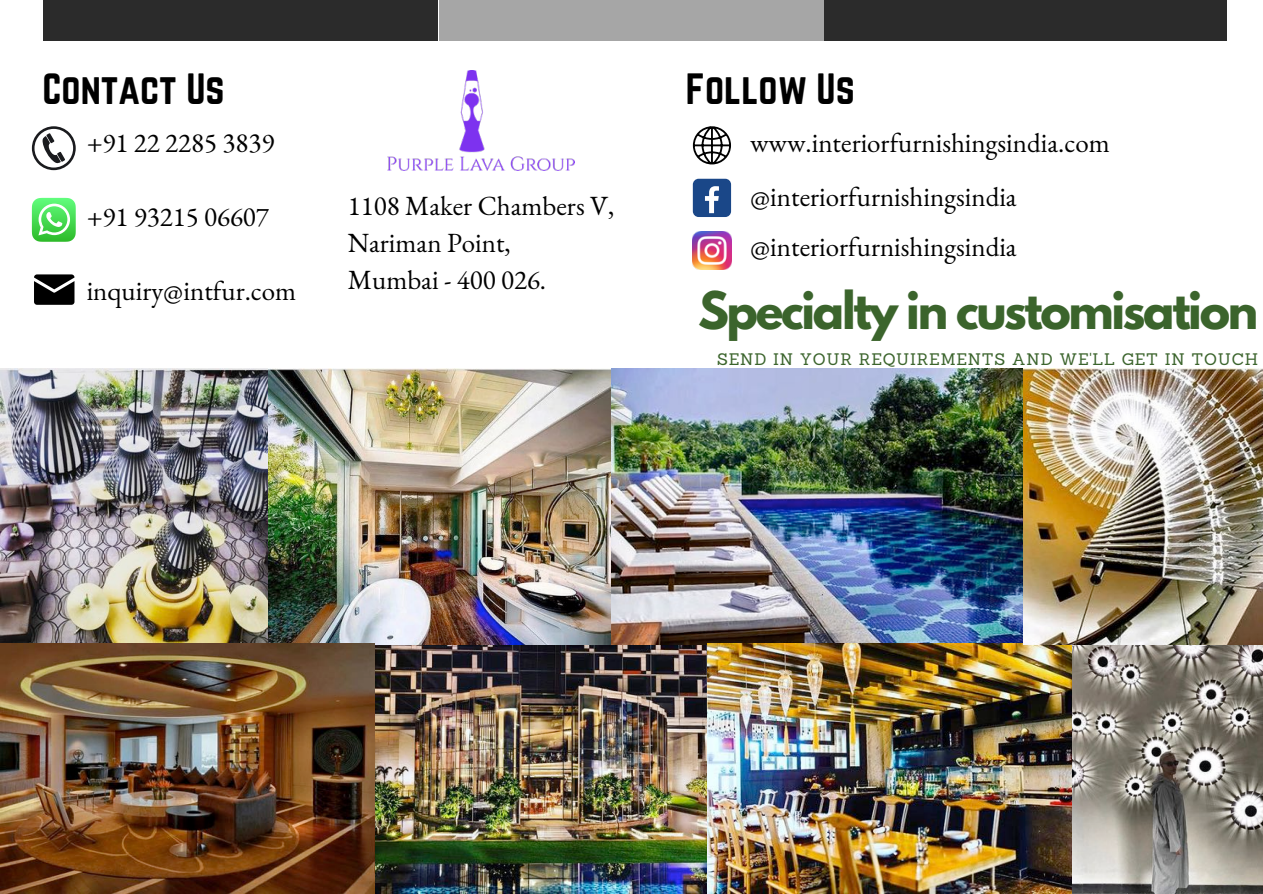
<style>
.page{position:relative;width:1263px;height:894px;background:#fff}
.page>*{position:absolute;margin:0;border:0;box-sizing:border-box;transform-origin:0 0}
.t1{font:700 45.9px "League Spartan";letter-spacing:-.05em;color:#3b642c}
.t2{font:38.25px "Norwester";color:#000}
.t3{font:27px/37px "EB Garamond";color:#000}
.t4{font:16.2px "Sanchez";letter-spacing:.05em;color:#3b642c}
</style>
<div class="page">
<img style="left:0;top:368px;width:1262px;height:275px">
<img style="left:0;top:643px;width:1072px;height:250px">
<img style="left:1072px;top:643px;width:190px;height:250px">
<div style="left:693px;top:179px;width:38px;height:38px;background:#1a4788;border-radius:6px"></div>
<svg style="left:705px;top:186px;width:14px;height:27px"></svg>
<img style="left:693px;top:231px;width:38px;height:38px">
<svg style="left:693px;top:126px;width:38px;height:38px"></svg>
<svg style="left:32px;top:198px;width:44px;height:44px;background:#6fe378"></svg>
<svg style="left:32px;top:126px;width:44px;height:44px"></svg>
<svg style="left:34px;top:274px;width:40px;height:31px"></svg>
<img style="left:388px;top:70px;width:186px;height:100px">
<div style="left:44px;top:0;width:394px;height:41px;background:#2b2b2b"></div>
<div style="left:824px;top:0;width:402px;height:41px;background:#2b2b2b"></div>
<div style="left:439px;top:0;width:384px;height:41px;background:#a6a6a6"></div>
<h2 class="t2" style="left:42px;top:66px;width:184px">Contact Us</h2>
<p class="t3" style="left:87px;top:123px;width:189px">+91 22 2285 3839</p>
<p class="t3" style="left:87px;top:198px;width:184px">+91 93215 06607</p>
<p class="t3" style="left:87px;top:272px;width:211px">inquiry@intfur.com</p>
<p class="t3" style="left:348px;top:186px;width:268px">1108 Maker Chambers V,<br>Nariman Point,<br>Mumbai - 400 026.</p>
<h2 class="t2" style="left:686px;top:66px;width:170px">Follow Us</h2>
<p class="t3" style="left:750px;top:115px;width:361px;line-height:54px">www.interiorfurnishingsindia.com @interiorfurnishingsindia</p>
<p class="t3" style="left:750px;top:228px;width:268px">@interiorfurnishingsindia</p>
<h1 class="t1" style="left:698px;top:288px;width:562px">Specialty in customisation</h1>
<p class="t4" style="left:717px;top:348px;width:543px">SEND IN YOUR REQUIREMENTS AND WE'LL GET IN TOUCH</p>
</div>
